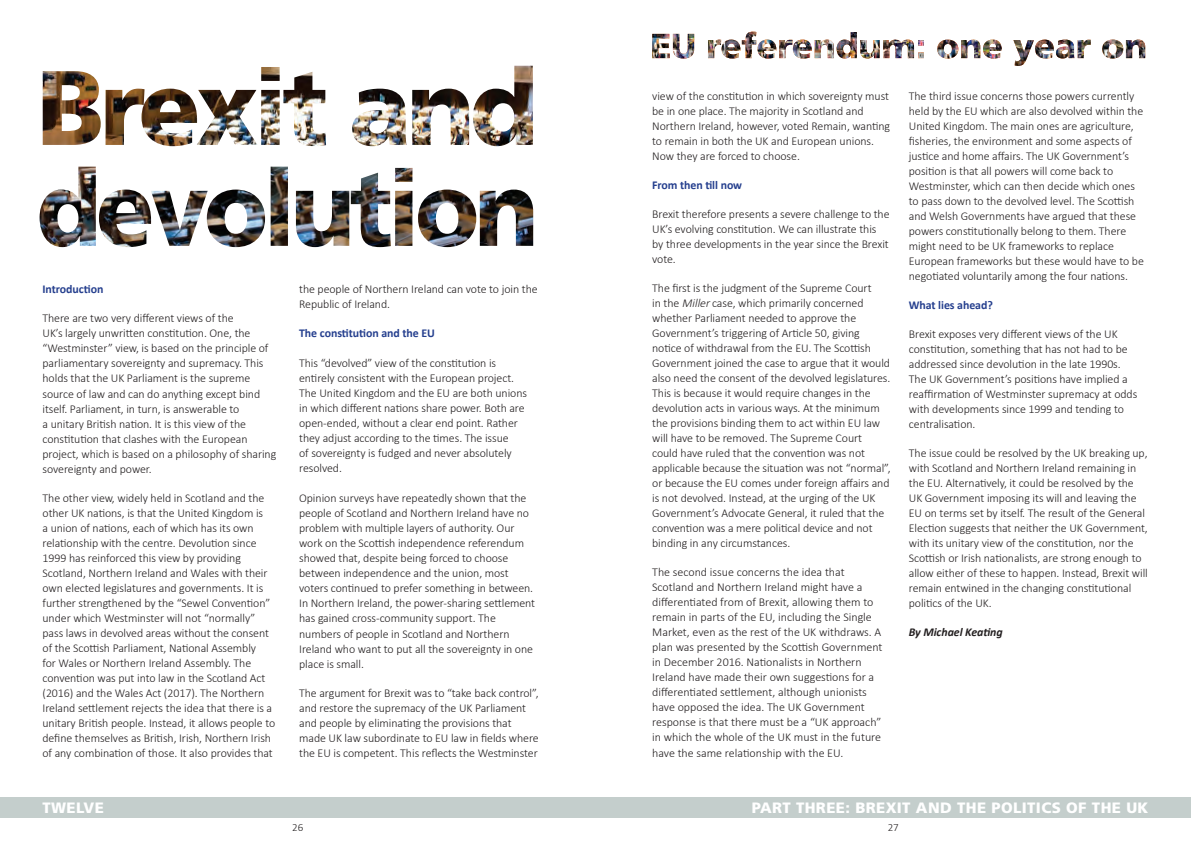
<style>
.page{position:relative;width:1191px;height:842px;background:#fff}
.page>*{position:absolute;margin:0;border:0;box-sizing:border-box;transform-origin:0 0}
.t1{font:900 15px "Frutiger";letter-spacing:.025em;color:#fff}
.t2{font:300 12px/15px "Calibri";letter-spacing:-.005em;color:#231f20}
.t3{font:700 12px "Calibri";letter-spacing:-.005em;color:#253f8e}
.t4{font:italic 700 12px "Calibri";letter-spacing:-.005em;color:#231f20}
.t5{font:300 11px "Calibri";color:#231f20}
.s1{font-style:italic}
</style>
<div class="page">
<div style="left:0;top:797px;width:1191px;height:20px;background:#c4cecc"></div>
<img style="left:652px;top:32px;width:272px;height:27px">
<img style="left:937px;top:40px;width:208px;height:26px">
<img style="left:40px;top:167px;width:493px;height:80px">
<img style="left:43px;top:66px;width:490px;height:80px">
<p class="t3" style="left:43px;top:281px;width:62px">Introduction</p>
<p class="t2" style="left:43px;top:310px;width:235px">There are two very different views of the<br>UK’s largely unwritten constitution. One, the “Westminster” view, is based on the principle of parliamentary sovereignty and supremacy. This holds that the UK Parliament is the supreme source of law and can do anything except bind itself. Parliament, in turn, is answerable to<br>a unitary British nation. It is this view of the constitution that clashes with the European project, which is based on a philosophy of sharing sovereignty and power.</p>
<p class="t2" style="left:43px;top:490px;width:234px">The other view, widely held in Scotland and the other UK nations, is that the United Kingdom is<br>a union of nations, each of which has its own relationship with the centre. Devolution since 1999 has reinforced this view by providing Scotland, Northern Ireland and Wales with their own elected legislatures and governments. It is further strengthened by the “Sewel Convention” under which Westminster will not “normally” pass laws in devolved areas without the consent of the Scottish Parliament, National Assembly<br>for Wales or Northern Ireland Assembly. The convention was put into law in the Scotland Act (2016) and the Wales Act (2017). The Northern Ireland settlement rejects the idea that there is a unitary British people. Instead, it allows people to define themselves as British, Irish, Northern Irish of any combination of those. It also provides that</p>
<p class="t2" style="left:299px;top:281px;width:240px">the people of Northern Ireland can vote to join the<br>Republic of Ireland.</p>
<p class="t3" style="left:299px;top:326px;width:137px">The constitution and the EU</p>
<p class="t2" style="left:299px;top:355px;width:229px">This “devolved” view of the constitution is entirely consistent with the European project.<br>The United Kingdom and the EU are both unions in which different nations share power. Both are open-ended, without a clear end point. Rather they adjust according to the times. The issue<br>of sovereignty is fudged and never absolutely resolved.</p>
<p class="t2" style="left:299px;top:489px;width:237px">Opinion surveys have repeatedly shown that the people of Scotland and Northern Ireland have no problem with multiple layers of authority. Our work on the Scottish independence referendum showed that, despite being forced to choose between independence and the union, most voters continued to prefer something in between.<br>In Northern Ireland, the power-sharing settlement has gained cross-community support. The numbers of people in Scotland and Northern Ireland who want to put all the sovereignty in one place is small.</p>
<p class="t2" style="left:299px;top:685px;width:241px">The argument for Brexit was to “take back control”, and restore the supremacy of the UK Parliament and people by eliminating the provisions that made UK law subordinate to EU law in fields where the EU is competent. This reflects the Westminster</p>
<p class="t2" style="left:652px;top:88px;width:239px">view of the constitution in which sovereignty must be in one place. The majority in Scotland and Northern Ireland, however, voted Remain, wanting to remain in both the UK and European unions.<br>Now they are forced to choose.</p>
<p class="t3" style="left:652px;top:177px;width:91px">From then till now</p>
<p class="t2" style="left:652px;top:206px;width:239px">Brexit therefore presents a severe challenge to the UK’s evolving constitution. We can illustrate this by three developments in the year since the Brexit vote.</p>
<p class="t2" style="left:652px;top:280px;width:240px">The first is the judgment of the Supreme Court<br>in the <span class="s1">Miller</span>case, which primarily concerned whether Parliament needed to approve the Government’s triggering of Article 50, giving notice of withdrawal from the EU. The Scottish Government joined the case to argue that it would also need the consent of the devolved legislatures.<br>This is because it would require changes in the devolution acts in various ways. At the minimum the provisions binding them to act within EU law will have to be removed. The Supreme Court could have ruled that the convention was not applicable because the situation was not “normal”, or because the EU comes under foreign affairs and is not devolved. Instead, at the urging of the UK Government’s Advocate General, it ruled that the convention was a mere political device and not binding in any circumstances.</p>
<p class="t2" style="left:652px;top:564px;width:232px">The second issue concerns the idea that Scotland and Northern Ireland might have a differentiated from of Brexit, allowing them to remain in parts of the EU, including the Single Market, even as the rest of the UK withdraws. A plan was presented by the Scottish Government in December 2016. Nationalists in Northern Ireland have made their own suggestions for a differentiated settlement, although unionists have opposed the idea. The UK Government response is that there must be a “UK approach” in which the whole of the UK must in the future have the same relationship with the EU.</p>
<p class="t2" style="left:909px;top:88px;width:236px">The third issue concerns those powers currently held by the EU which are also devolved within the United Kingdom. The main ones are agriculture, fisheries, the environment and some aspects of justice and home affairs. The UK Government’s position is that all powers will come back to Westminster, which can then decide which ones to pass down to the devolved level. The Scottish and Welsh Governments have argued that these powers constitutionally belong to them. There might need to be UK frameworks to replace European frameworks but these would have to be negotiated voluntarily among the four nations.</p>
<p class="t3" style="left:909px;top:297px;width:86px">What lies ahead?</p>
<p class="t2" style="left:909px;top:326px;width:230px">Brexit exposes very different views of the UK constitution, something that has not had to be addressed since devolution in the late 1990s.<br>The UK Government’s positions have implied a reaffirmation of Westminster supremacy at odds with developments since 1999 and tending to centralisation.</p>
<p class="t2" style="left:909px;top:445px;width:240px">The issue could be resolved by the UK breaking up, with Scotland and Northern Ireland remaining in the EU. Alternatively, it could be resolved by the UK Government imposing its will and leaving the EU on terms set by itself. The result of the General Election suggests that neither the UK Government, with its unitary view of the constitution, nor the Scottish or Irish nationalists, are strong enough to allow either of these to happen. Instead, Brexit will remain entwined in the changing constitutional politics of the UK.</p>
<p class="t4" style="left:909px;top:625px;width:95px">By Michael Keating</p>
<p class="t1" style="left:43px;top:798px;width:63px">TWELVE</p>
<p class="t1" style="left:752px;top:798px;width:398px">PART THREE: BREXIT AND THE POLITICS OF THE UK</p>
<p class="t5" style="left:292px;top:821px;width:13px">26</p>
<p class="t5" style="left:887px;top:821px;width:13px">27</p>
</div>
